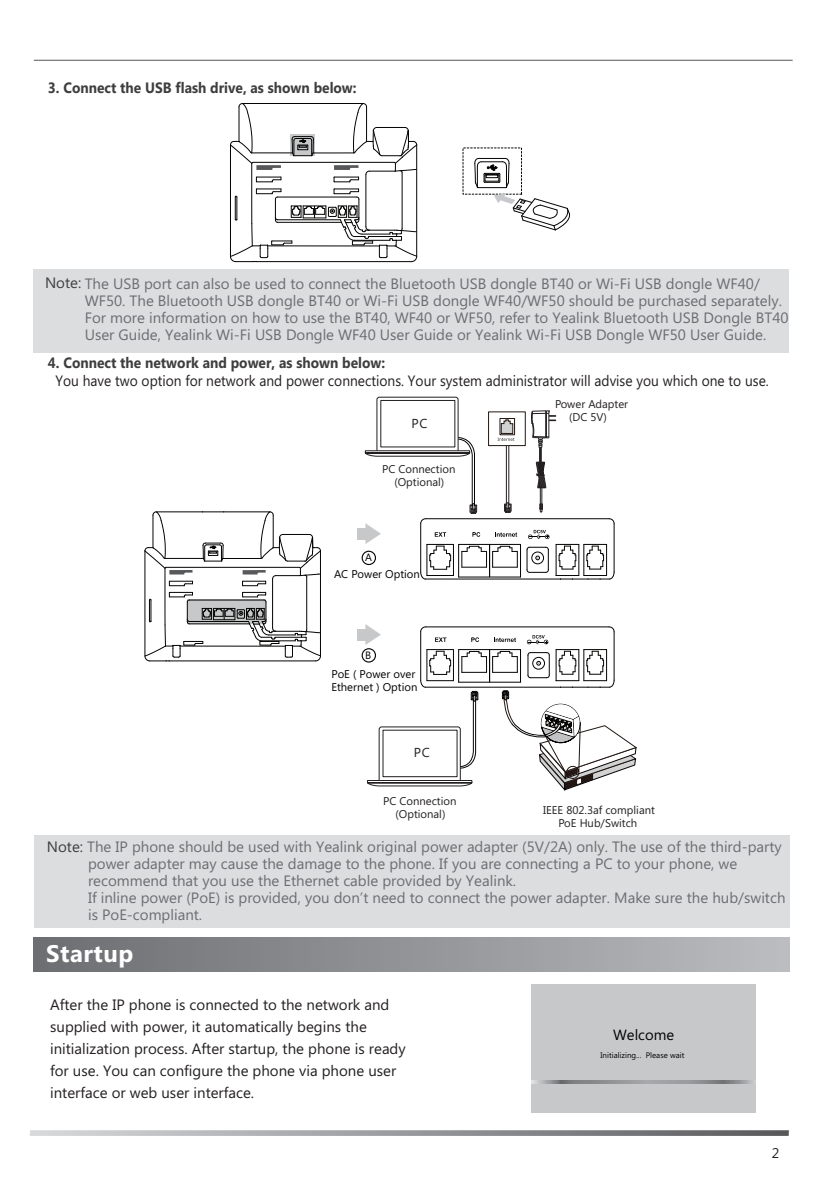
<style>
.page{position:relative;width:823px;height:1191px;background:#fff}
.page>*{position:absolute;margin:0;border:0;box-sizing:border-box;transform-origin:0 0}
.t1{font:700 24px "Microsoft Phags Pa";letter-spacing:.02em;color:#fff}
.t2{font:15px/17px "Microsoft Phags Pa";color:#6c6d70}
.t3{font:15px/22px "Microsoft Phags Pa";color:#231f20}
.t4{font:15px "Microsoft Phags Pa";color:#231f20;scale:.92 1}
.t5{font:700 15px "Microsoft Phags Pa";color:#3e3e3f;scale:.92 1}
.t6{font:14.8px "Microsoft Phags Pa";color:#030303}
.t7{font:14px "Microsoft Phags Pa";color:#231f20}
.t8{font:13px "Microsoft Phags Pa";color:#231f20}
.t9{font:11.2px/13.6px "Microsoft Phags Pa";color:#231f20;text-align:center}
.t10{font:11.2px/13.6px "Microsoft Phags Pa";color:#030303}
.t11{font:10.6px "Microsoft Phags Pa";color:#030303}
.t12{font:8px "Microsoft Phags Pa";color:#030303}
.s1{color:#3e3e3f}
</style>
<div class="page">
<hr style="left:34px;top:60px;width:758px;height:1px;background:#57585a">
<svg style="left:30px;top:1130px;width:758px;height:5px"></svg>
<div style="left:531px;top:984px;width:224px;height:128px;background:#c7c8ca"></div>
<svg style="left:531px;top:1080px;width:220px;height:3px"></svg>
<div style="left:34px;top:937px;width:754px;height:34px;background:linear-gradient(to right,#6b6d70,#bbbcc0)"></div>
<div style="left:34px;top:835px;width:755px;height:92px;background:#dcdddf"></div>
<svg style="left:230px;top:103px;width:187px;height:159px"></svg>
<svg style="left:474px;top:158px;width:96px;height:73px"></svg>
<div style="left:34px;top:269px;width:754px;height:83px;background:#dcdddf"></div>
<div style="left:361px;top:550px;width:15px;height:15px;border:1px solid #040503;border-radius:50%"></div>
<hr style="left:458px;top:576px;width:62px;height:1px;background:#040503">
<hr style="left:458px;top:544px;width:62px;height:1px;background:#040503">
<hr style="left:520px;top:544px;width:1px;height:33px;background:#040503">
<hr style="left:425px;top:578px;width:135px;height:1px;background:#040503">
<hr style="left:425px;top:518px;width:183px;height:1px;background:#040503">
<hr style="left:613px;top:523px;width:1px;height:49px;background:#040503">
<svg style="left:608px;top:518px;width:6px;height:6px"></svg>
<svg style="left:555px;top:544px;width:59px;height:36px"></svg>
<div style="left:356px;top:528px;width:10px;height:11px;background:#c7c8ca"></div>
<svg style="left:528px;top:530px;width:21px;height:9px"></svg>
<svg style="left:526px;top:546px;width:22px;height:27px"></svg>
<div style="left:361px;top:648px;width:15px;height:14px;border:1px solid #040503;border-radius:50%"></div>
<div style="left:356px;top:629px;width:10px;height:11px;background:#c7c8ca"></div>
<svg style="left:144px;top:511px;width:177px;height:150px"></svg>
<svg style="left:531px;top:410px;width:25px;height:103px"></svg>
<svg style="left:364px;top:397px;width:153px;height:182px"></svg>
<hr style="left:365px;top:452px;width:104px;height:1px;background:#231f20">
<div style="left:380px;top:400px;width:75px;height:47px;border:1px solid #231f20"></div>
<svg style="left:365px;top:624px;width:271px;height:167px"></svg>
<hr style="left:367px;top:782px;width:104px;height:1px;background:#231f20">
<div style="left:382px;top:730px;width:75px;height:47px;border:1px solid #231f20"></div>
<p class="t5" style="left:48px;top:77px;width:337px">3. Connect the USB flash drive, as shown below:</p>
<p class="t2" style="left:85px;top:275px;width:705px;text-indent:-40px"><span class="s1">Note:</span> The USB port can also be used to connect the Bluetooth USB dongle BT40 or Wi-Fi USB dongle WF40/ WF50. The Bluetooth USB dongle BT40 or Wi-Fi USB dongle WF40/WF50 should be purchased separately.<br>For more information on how to use the BT40, WF40 or WF50, refer to Yealink Bluetooth USB Dongle BT40<br>User Guide, Yealink Wi-Fi USB Dongle WF40 User Guide or Yealink Wi-Fi USB Dongle WF50 User Guide.</p>
<p class="t5" style="left:48px;top:352px;width:368px">4. Connect the network and power, as shown below:</p>
<p class="t4" style="left:55px;top:370px;width:776px">You have two option for network and power connections. Your system administrator will advise you which one to use.</p>
<p class="t8" style="left:411px;top:414px;width:17px">PC</p>
<p class="t9" style="left:382px;top:461px;width:75px">PC Connection (Optional)</p>
<p class="t11" style="left:365px;top:550px;width:8px">A</p>
<p class="t10" style="left:334px;top:566px;width:87px">AC Power Option</p>
<p class="t11" style="left:365px;top:648px;width:8px">B</p>
<p class="t10" style="left:331px;top:666px;width:87px">PoE ( Power over<br>Ethernet ) Option</p>
<p class="t8" style="left:413px;top:743px;width:17px">PC</p>
<p class="t9" style="left:568px;top:397px;width:61px;line-height:12.6px;text-align:left;text-indent:-14px">Power Adapter (DC 5V)</p>
<p class="t9" style="left:383px;top:793px;width:75px">PC Connection (Optional)</p>
<p class="t9" style="left:543px;top:803px;width:113px;line-height:12.6px">IEEE 802.3af compliant<br>PoE Hub/Switch</p>
<p class="t2" style="left:88px;top:837px;width:698px;text-indent:-41px"><span class="s1">Note:</span> The IP phone should be used with Yealink original power adapter (5V/2A) only. The use of the third-party power adapter may cause the damage to the phone. If you are connecting a PC to your phone, we recommend that you use the Ethernet cable provided by Yealink.<br>If inline power (PoE) is provided, you don’t need to connect the power adapter. Make sure the hub/switch is PoE-compliant.</p>
<h1 class="t1" style="left:46px;top:936px;width:88px">Startup</h1>
<p class="t3" style="left:50px;top:993px;width:357px">After the IP phone is connected to the network and supplied with power, it automatically begins the initialization process. After startup, the phone is ready for use. You can configure the phone via phone user interface or web user interface.</p>
<p class="t6" style="left:612px;top:1024px;width:62px">Welcome</p>
<p class="t12" style="left:600px;top:1049px;width:85px">Initializing... Please wait</p>
<p class="t7" style="left:771px;top:1143px;width:9px">2</p>
</div>
